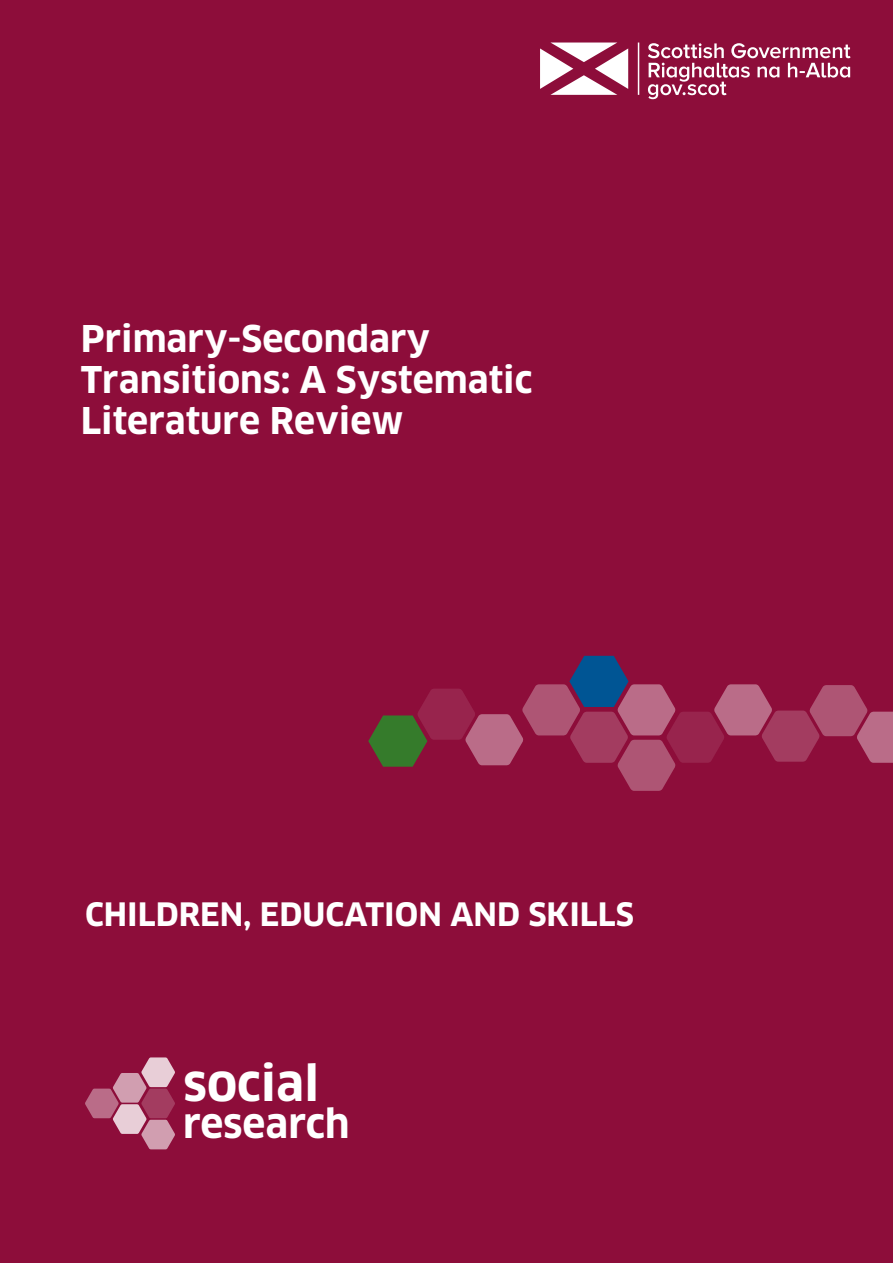
<style>
.page{position:relative;width:893px;height:1263px;background:#8d0d3a}
.page>*{position:absolute;margin:0;border:0;box-sizing:border-box;transform-origin:0 0}
.t1{font:700 48.3px "Clan";color:#fff}
.t2{font:700 39.15px "Clan";color:#fff}
.t3{font:700 36px/40.8px "Clan OT";color:#fff}
.t4{font:700 31.5px "Clan";color:#fff}
</style>
<div class="page">
<svg style="left:85px;top:1057px;width:90px;height:92px"></svg>
<svg style="left:368px;top:656px;width:525px;height:135px"></svg>
<hr style="left:638px;top:43px;width:1px;height:52px;background:#fff">
<svg style="left:540px;top:43px;width:88px;height:52px"></svg>
<svg style="left:648px;top:43px;width:202px;height:56px"></svg>
<p class="t3" style="left:81px;top:321px;width:453px">Primary-Secondary<br>Transitions: A Systematic<br>Literature Review</p>
<p class="t4" style="left:85px;top:895px;width:550px">CHILDREN, EDUCATION AND SKILLS</p>
<h1 class="t1" style="left:183px;top:1053px;width:137px">social</h1>
<p class="t2" style="left:183px;top:1099px;width:168px">research</p>
</div>
